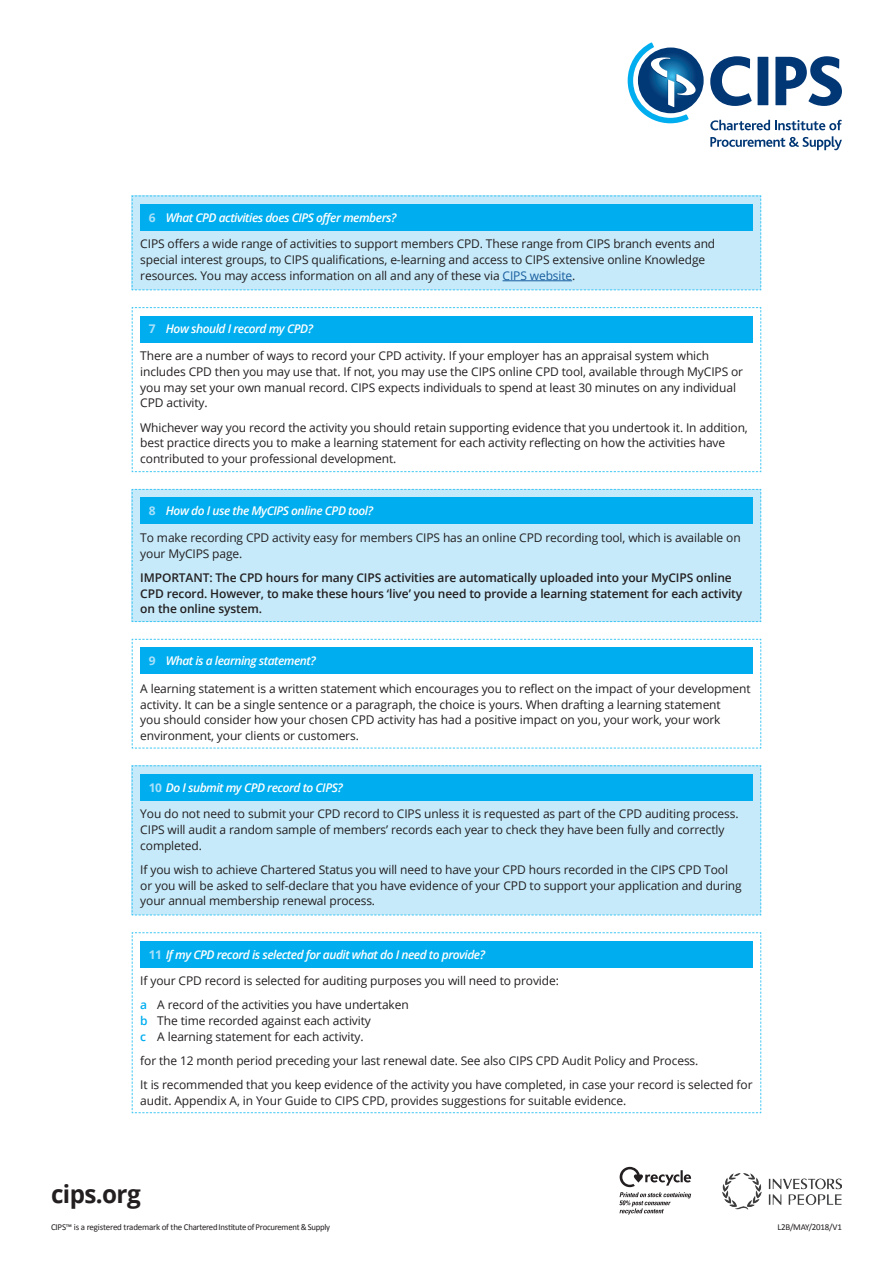
<style>
.page{position:relative;width:893px;height:1263px;background:#fff}
.page>*{position:absolute;margin:0;border:0;box-sizing:border-box;transform-origin:0 0}
.t1{font:700 24.75px "Open Sans";letter-spacing:-.025em;color:#231f20}
.t2{font:12px/15.8px "Open Sans";letter-spacing:-.01em;color:#231f20}
.t3{font:italic 600 12px "Open Sans";letter-spacing:-.04em;color:#fff}
.t4{font:600 12px/15.8px "Open Sans";letter-spacing:-.01em;color:#231f20}
.t5{font:9px "Calibri";letter-spacing:-.03em;color:#231f20}
.s1{font-weight:700;font-style:normal;color:#aae0f9}
.s2{color:#175d9e}
.s3{font-weight:600;color:#00aeef}
</style>
<div class="page">
<svg style="left:710px;top:56px;width:42px;height:50px"></svg>
<div style="left:758px;top:57px;width:10px;height:48px;background:#013775"></div>
<svg style="left:775px;top:56px;width:67px;height:50px"></svg>
<svg style="left:710px;top:120px;width:132px;height:10px"></svg>
<svg style="left:710px;top:136px;width:132px;height:14px"></svg>
<svg style="left:638px;top:48px;width:66px;height:65px"></svg>
<svg style="left:628px;top:43px;width:69px;height:80px"></svg>
<svg style="left:619px;top:1167px;width:72px;height:47px"></svg>
<img style="left:723px;top:1173px;width:119px;height:37px">
<div style="left:131px;top:195px;width:630px;height:96px;background:#c6eafa"></div>
<div style="left:140px;top:204px;width:613px;height:27px;background:#00aeef"></div>
<hr style="left:503px;top:280px;width:69px;height:1px;background:#175d9e">
<svg style="left:131px;top:307px;width:630px;height:165px"></svg>
<div style="left:140px;top:316px;width:613px;height:26px;background:#00aeef"></div>
<svg style="left:131px;top:638px;width:630px;height:111px"></svg>
<div style="left:140px;top:647px;width:613px;height:27px;background:#00aeef"></div>
<svg style="left:131px;top:932px;width:630px;height:181px"></svg>
<div style="left:140px;top:941px;width:613px;height:26px;background:#00aeef"></div>
<div style="left:131px;top:489px;width:630px;height:133px;background:#c6eafa"></div>
<div style="left:140px;top:497px;width:613px;height:27px;background:#00aeef"></div>
<div style="left:131px;top:765px;width:630px;height:151px;background:#c6eafa"></div>
<div style="left:140px;top:774px;width:613px;height:26px;background:#00aeef"></div>
<p class="t3" style="left:149px;top:209px;width:249px"><span class="s1">6</span> What CPD activities does CIPS offer members?</p>
<p class="t2" style="left:140px;top:236px;width:576px">CIPS offers a wide range of activities to support members CPD. These range from CIPS branch events and special interest groups, to CIPS qualifications, e-learning and access to CIPS extensive online Knowledge resources. You may access information on all and any of these via <span class="s2">CIPS website</span>.</p>
<p class="t3" style="left:149px;top:321px;width:166px"><span class="s1">7</span> How should I record my CPD?</p>
<p class="t2" style="left:140px;top:347px;width:604px">There are a number of ways to record your CPD activity. If your employer has an appraisal system which includes CPD then you may use that. If not, you may use the CIPS online CPD tool, available through MyCIPS or you may set your own manual record. CIPS expects individuals to spend at least 30 minutes on any individual CPD activity.</p>
<p class="t2" style="left:140px;top:419px;width:609px">Whichever way you record the activity you should retain supporting evidence that you undertook it. In addition, best practice directs you to make a learning statement for each activity reflecting on how the activities have contributed to your professional development.</p>
<p class="t3" style="left:149px;top:503px;width:226px"><span class="s1">8</span> How do I use the MyCIPS online CPD tool?</p>
<p class="t2" style="left:140px;top:529px;width:602px">To make recording CPD activity easy for members CIPS has an online CPD recording tool, which is available on your MyCIPS page.</p>
<p class="t4" style="left:140px;top:569px;width:603px">IMPORTANT: The CPD hours for many CIPS activities are automatically uploaded into your MyCIPS online<br>CPD record. However, to make these hours ‘live’ you need to provide a learning statement for each activity on the online system.</p>
<p class="t3" style="left:149px;top:652px;width:168px"><span class="s1">9</span> What is a learning statement?</p>
<p class="t2" style="left:140px;top:680px;width:612px">A learning statement is a written statement which encourages you to reflect on the impact of your development activity. It can be a single sentence or a paragraph, the choice is yours. When drafting a learning statement<br>you should consider how your chosen CPD activity has had a positive impact on you, your work, your work environment, your clients or customers.</p>
<p class="t3" style="left:149px;top:779px;width:195px"><span class="s1">10</span> Do I submit my CPD record to CIPS?</p>
<p class="t2" style="left:140px;top:806px;width:600px">You do not need to submit your CPD record to CIPS unless it is requested as part of the CPD auditing process.<br>CIPS will audit a random sample of members’ records each year to check they have been fully and correctly completed.</p>
<p class="t2" style="left:140px;top:861px;width:603px">If you wish to achieve Chartered Status you will need to have your CPD hours recorded in the CIPS CPD Tool or you will be asked to self-declare that you have evidence of your CPD to support your application and during your annual membership renewal process.</p>
<p class="t3" style="left:149px;top:946px;width:338px"><span class="s1">11</span> If my CPD record is selected for audit what do I need to provide?</p>
<p class="t2" style="left:140px;top:968px;width:420px;line-height:24.3px">If your CPD record is selected for auditing purposes you will need to provide: <span class="s3">a</span> A record of the activities you have undertaken</p>
<p class="t2" style="left:140px;top:1012px;width:232px"><span class="s3">b</span> The time recorded against each activity <span class="s3">c</span> A learning statement for each activity.</p>
<p class="t2" style="left:140px;top:1048px;width:614px;line-height:24.3px">for the 12 month period preceding your last renewal date. See also CIPS CPD Audit Policy and Process.<br>It is recommended that you keep evidence of the activity you have completed, in case your record is selected for</p>
<p class="t2" style="left:140px;top:1092px;width:487px">audit. Appendix A, in Your Guide to CIPS CPD, provides suggestions for suitable evidence.</p>
<h1 class="t1" style="left:51px;top:1177px;width:91px">cips.org</h1>
<p class="t5" style="left:51px;top:1222px;width:281px">CIPS™ is a registered trademark of the Chartered Institute of Procurement &amp; Supply</p>
<p class="t5" style="left:777px;top:1222px;width:66px">L2B/MAY/2018/V1</p>
</div>
